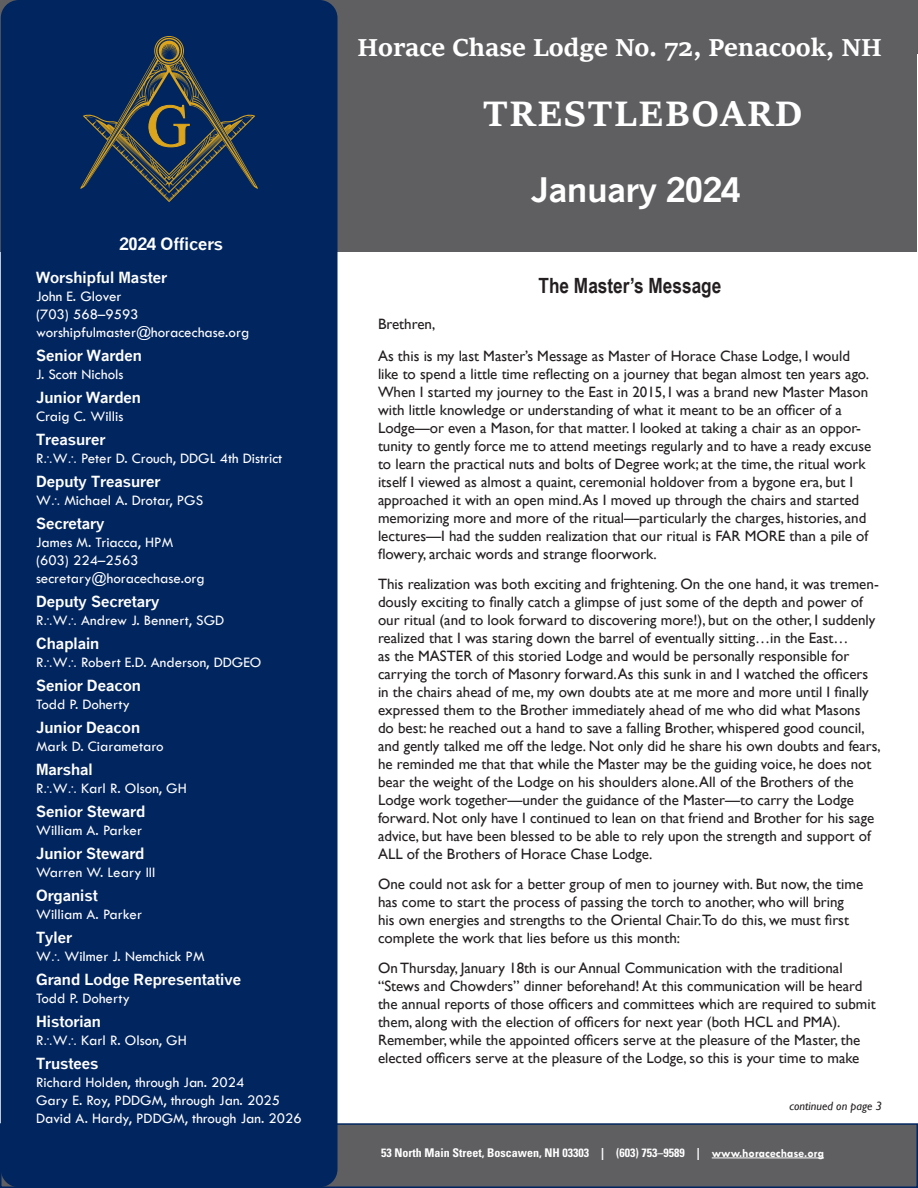
<style>
.page{position:relative;width:918px;height:1188px;background:#fff}
.page>*{position:absolute;margin:0;border:0;box-sizing:border-box;transform-origin:0 0}
.TB_name{font:700 39px "Sitka Subheading";letter-spacing:.045em;color:#fff}
.MonthID{font:700 33px "Quick Type";color:#fff}
.LodgeID{font:700 27px "Sitka Subheading";color:#fff}
.WM_Head{font:700 21px "Arial Narrow";color:#231f20}
.head2White{font:700 16.5px "Quick Type";color:#fff}
.maintext{font:15px/18px "Gill Sans";color:#231f20}
.officerList{font:15px "Tw Cen";color:#fff}
.office{font:700 15px "Quick Type";color:#fff}
.OfficePrime{font:700 15px "Quick Type";color:#fff}
.t1{font:700 condensed 12px "Univers";color:#fff}
.cont{font:italic 12px "Gill Sans";color:#231f20}
.s1{font-family:"Times New Roman"}
.s2{font-family:"Tw Cen";font-stretch:normal}
</style>
<div class="page">
<div style="left:0;top:1123px;width:918px;height:65px;background:#5f5f62;border:2px solid #00255f"></div>
<div style="left:1px;top:1px;width:916px;height:251px;background:#5f5f62"></div>
<div style="left:0;top:0;width:918px;height:53px;background:#5f5f62"></div>
<div style="left:1px;top:0;width:337px;height:1187px;background:#00255f;border-radius:18px"></div>
<hr style="left:712px;top:1158px;width:112px;height:1px;background:#fff">
<svg style="left:80px;top:36px;width:178px;height:166px"></svg>
<p class="head2White" style="left:119px;top:234px;width:105px">2024 Officers</p>
<p class="OfficePrime" style="left:36px;top:269px;width:132px">Worshipful Master</p>
<p class="officerList" style="left:36px;top:288px;width:87px">John E. Glover</p>
<p class="officerList" style="left:36px;top:306px;width:104px">(703) 568–9593</p>
<p class="officerList" style="left:36px;top:324px;width:215px">worshipfulmaster@horacechase.org</p>
<p class="office" style="left:36px;top:347px;width:107px">Senior Warden</p>
<p class="officerList" style="left:36px;top:366px;width:89px">J. Scott Nichols</p>
<p class="office" style="left:36px;top:389px;width:107px">Junior Warden</p>
<p class="officerList" style="left:36px;top:408px;width:89px">Craig C. Willis</p>
<p class="office" style="left:36px;top:431px;width:71px">Treasurer</p>
<p class="officerList" style="left:36px;top:450px;width:248px">R<span class="s1">⸫</span>W<span class="s1">⸫</span> Peter D. Crouch, DDGL 4th District</p>
<p class="office" style="left:36px;top:473px;width:126px">Deputy Treasurer</p>
<p class="officerList" style="left:36px;top:492px;width:169px">W<span class="s1">⸫</span> Michael A. Drotar, PGS</p>
<p class="office" style="left:36px;top:515px;width:70px">Secretary</p>
<p class="officerList" style="left:36px;top:534px;width:139px">James M. Triacca, HPM</p>
<p class="officerList" style="left:36px;top:552px;width:104px">(603) 224–2563</p>
<p class="officerList" style="left:36px;top:570px;width:170px">secretary@horacechase.org</p>
<p class="office" style="left:36px;top:593px;width:125px">Deputy Secretary</p>
<p class="officerList" style="left:36px;top:612px;width:190px">R<span class="s1">⸫</span>W<span class="s1">⸫</span> Andrew J. Bennert, SGD</p>
<p class="office" style="left:36px;top:635px;width:65px">Chaplain</p>
<p class="officerList" style="left:36px;top:654px;width:227px">R<span class="s1">⸫</span>W<span class="s1">⸫</span> Robert E.D. Anderson, DDGEO</p>
<p class="office" style="left:36px;top:677px;width:107px">Senior Deacon</p>
<p class="officerList" style="left:36px;top:696px;width:96px">Todd P. Doherty</p>
<p class="office" style="left:36px;top:719px;width:106px">Junior Deacon</p>
<p class="officerList" style="left:36px;top:738px;width:129px">Mark D. Ciarametaro</p>
<p class="office" style="left:36px;top:761px;width:58px">Marshal</p>
<p class="officerList" style="left:36px;top:780px;width:152px">R<span class="s1">⸫</span>W<span class="s1">⸫</span> Karl R. Olson, GH</p>
<p class="office" style="left:36px;top:803px;width:111px">Senior Steward</p>
<p class="officerList" style="left:36px;top:822px;width:107px">William A. Parker</p>
<p class="office" style="left:36px;top:845px;width:110px">Junior Steward</p>
<p class="officerList" style="left:36px;top:864px;width:121px">Warren W. Leary III</p>
<p class="office" style="left:36px;top:887px;width:63px">Organist</p>
<p class="officerList" style="left:36px;top:906px;width:107px">William A. Parker</p>
<p class="office" style="left:36px;top:929px;width:37px">Tyler</p>
<p class="officerList" style="left:36px;top:948px;width:170px">W<span class="s1">⸫</span> Wilmer J. Nemchick PM</p>
<p class="office" style="left:36px;top:971px;width:207px">Grand Lodge Representative</p>
<p class="officerList" style="left:36px;top:990px;width:96px">Todd P. Doherty</p>
<p class="office" style="left:36px;top:1013px;width:67px">Historian</p>
<p class="officerList" style="left:36px;top:1032px;width:152px">R<span class="s1">⸫</span>W<span class="s1">⸫</span> Karl R. Olson, GH</p>
<p class="office" style="left:36px;top:1055px;width:64px">Trustees</p>
<p class="officerList" style="left:36px;top:1074px;width:210px">Richard Holden, through Jan. 2024</p>
<p class="officerList" style="left:36px;top:1092px;width:246px">Gary E. Roy, PDDGM, through Jan. 2025</p>
<p class="officerList" style="left:36px;top:1110px;width:267px">David A. Hardy, PDDGM, through Jan. 2026</p>
<p class="LodgeID" style="left:357px;top:27px;width:526px">Horace Chase Lodge No. 72, Penacook, NH</p>
<p class="TB_name" style="left:483px;top:84px;width:321px">TRESTLEBOARD</p>
<p class="MonthID" style="left:531px;top:170px;width:211px">January 2024</p>
<p class="WM_Head" style="left:539px;top:270px;width:184px">The Master’s Message</p>
<p class="maintext" style="left:378px;top:316px;width:59px">Brethren,</p>
<p class="maintext" style="left:378px;top:347px;width:495px">As this is my last Master’s Message as Master of Horace Chase Lodge, I would like to spend a little time reflecting on a journey that began almost ten years ago.<br>When I started my journey to the East in 2015, I was a brand new Master Mason with little knowledge or understanding of what it meant to be an officer of a Lodge—or even a Mason, for that matter. I looked at taking a chair as an oppor&shy;tunity to gently force me to attend meetings regularly and to have a ready excuse to learn the practical nuts and bolts of Degree work; at the time, the ritual work itself I viewed as almost a quaint, ceremonial holdover from a bygone era, but I approached it with an open mind. As I moved up through the chairs and started memorizing more and more of the ritual—particularly the charges, histories, and lectures—I had the sudden realization that our ritual is FAR MORE than a pile of flowery, archaic words and strange floorwork.</p>
<p class="maintext" style="left:378px;top:575px;width:504px">This realization was both exciting and frightening. On the one hand, it was tremen&shy;dously exciting to finally catch a glimpse of just some of the depth and power of our ritual (and to look forward to discovering more!), but on the other, I suddenly realized that I was staring down the barrel of eventually sitting…in the East…<br>as the MASTER of this storied Lodge and would be personally responsible for carrying the torch of Masonry forward. As this sunk in and I watched the officers in the chairs ahead of me, my own doubts ate at me more and more until I finally expressed them to the Brother immediately ahead of me who did what Masons<br>do best: he reached out a hand to save a falling Brother, whispered good council, and gently talked me off the ledge. Not only did he share his own doubts and fears, he reminded me that that while the Master may be the guiding voice, he does not bear the weight of the Lodge on his shoulders alone. All of the Brothers of the Lodge work together—under the guidance of the Master—to carry the Lodge forward. Not only have I continued to lean on that friend and Brother for his sage advice, but have been blessed to be able to rely upon the strength and support of ALL of the Brothers of Horace Chase Lodge.</p>
<p class="maintext" style="left:378px;top:875px;width:487px">One could not ask for a better group of men to journey with. But now, the time has come to start the process of passing the torch to another, who will bring his own energies and strengths to the Oriental Chair.To do this, we must first complete the work that lies before us this month:</p>
<p class="maintext" style="left:378px;top:959px;width:499px">On Thursday, January 18th is our Annual Communication with the traditional “Stews and Chowders” dinner beforehand! At this communication will be heard the annual reports of those officers and committees which are required to submit them, along with the election of officers for next year (both HCL and PMA).<br>Remember, while the appointed officers serve at the pleasure of the Master, the elected officers serve at the pleasure of the Lodge, so this is your time to make</p>
<p class="cont" style="left:790px;top:1099px;width:94px">continued on page 3</p>
<p class="t1" style="left:381px;top:1145px;width:444px">53 North Main Street, Boscawen, NH 03303 | (603) 753–9589 | <span class="s2">www.horacechase.org</span></p>
</div>
